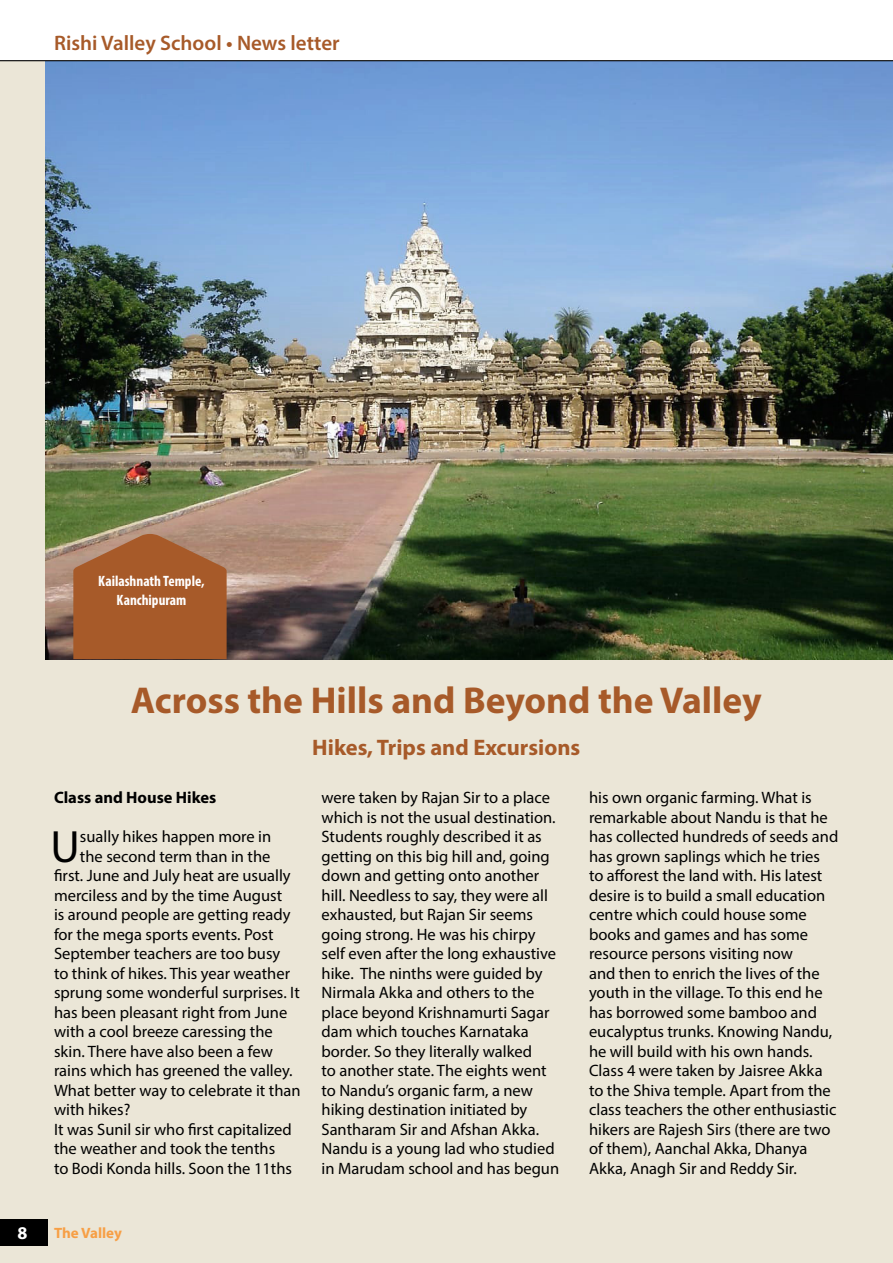
<style>
.page{position:relative;width:893px;height:1263px;background:#ebe6d7}
.page>*{position:absolute;margin:0;border:0;box-sizing:border-box;transform-origin:0 0}
.t1{font:45.45px "Myriad Pro";color:#000}
.t2{font:700 37.5px "Myriad Pro";color:#a75a29}
.t3{font:700 22.5px "Myriad Pro";color:#a75a29}
.t4{font:600 21px "Myriad Pro";color:#a75a29}
.t5{font:700 18px "Myriad Pro";color:#fff}
.t6{font:16.5px/19.5px "Myriad Pro";color:#000}
.t7{font:700 16.5px "Myriad Pro";color:#000}
.t8{font:700 condensed 15px/19.5px "Myriad Pro";color:#fff;text-align:center}
.t9{font:700 15px "Myriad Pro";color:#f79f45}
</style>
<div class="page">
<img style="left:45px;top:61px;width:848px;height:598px">
<div style="left:0;top:0;width:893px;height:61px;background:#fff"></div>
<svg style="left:73px;top:534px;width:154px;height:125px;background:#a76133"></svg>
<div style="left:0;top:1219px;width:47px;height:26px;background:#000"></div>
<p class="t4" style="left:54px;top:29px;width:287px">Rishi Valley School • News letter</p>
<p class="t8" style="left:98px;top:570px;width:108px">Kailashnath Temple,<br>Kanchipuram</p>
<h2 class="t2" style="left:131px;top:676px;width:632px">Across the Hills and Beyond the Valley</h2>
<h3 class="t3" style="left:312px;top:733px;width:270px">Hikes, Trips and Excursions</h3>
<p class="t7" style="left:54px;top:787px;width:164px">Class and House Hikes</p>
<h1 class="t1" style="left:51px;top:818px;width:31px">U</h1>
<p class="t6" style="left:80px;top:827px;width:193px">sually hikes happen more in</p>
<p class="t6" style="left:80px;top:846px;width:192px">the second term than in the</p>
<p class="t6" style="left:54px;top:866px;width:238px">first. June and July heat are usually</p>
<p class="t6" style="left:54px;top:885px;width:230px">merciless and by the time August</p>
<p class="t6" style="left:54px;top:905px;width:238px">is around people are getting ready</p>
<p class="t6" style="left:54px;top:924px;width:221px">for the mega sports events. Post</p>
<p class="t6" style="left:54px;top:944px;width:228px">September teachers are too busy</p>
<p class="t6" style="left:54px;top:963px;width:238px">to think of hikes. This year weather</p>
<p class="t6" style="left:54px;top:983px;width:247px">sprung some wonderful surprises. It</p>
<p class="t6" style="left:54px;top:1002px;width:235px">has been pleasant right from June</p>
<p class="t6" style="left:54px;top:1022px;width:220px">with a cool breeze caressing the</p>
<p class="t6" style="left:54px;top:1041px;width:220px">skin. There have also been a few</p>
<p class="t6" style="left:54px;top:1061px;width:240px">rains which has greened the valley.</p>
<p class="t6" style="left:54px;top:1080px;width:248px">What better way to celebrate it than</p>
<p class="t6" style="left:54px;top:1100px;width:78px">with hikes?</p>
<p class="t6" style="left:54px;top:1119px;width:239px">It was Sunil sir who first capitalized</p>
<p class="t6" style="left:54px;top:1139px;width:223px">the weather and took the tenths</p>
<p class="t6" style="left:54px;top:1158px;width:240px">to Bodi Konda hills. Soon the 11ths</p>
<p class="t5" style="left:18px;top:1221px;width:11px">8</p>
<p class="t9" style="left:54px;top:1223px;width:69px">The Valley</p>
<p class="t6" style="left:321px;top:788px;width:239px">were taken by Rajan Sir to a place which is not the usual destination.<br>Students roughly described it as getting on this big hill and, going down and getting onto another hill. Needless to say, they were all exhausted, but Rajan Sir seems going strong. He was his chirpy self even after the long exhaustive hike. The ninths were guided by<br>Nirmala Akka and others to the place beyond Krishnamurti Sagar dam which touches Karnataka border. So they literally walked<br>to another state. The eights went to Nandu’s organic farm, a new hiking destination initiated by<br>Santharam Sir and Afshan Akka.<br>Nandu is a young lad who studied in Marudam school and has begun</p>
<p class="t6" style="left:589px;top:788px;width:251px">his own organic farming. What is remarkable about Nandu is that he has collected hundreds of seeds and has grown saplings which he tries to afforest the land with. His latest desire is to build a small education centre which could house some books and games and has some resource persons visiting now<br>and then to enrich the lives of the youth in the village. To this end he has borrowed some bamboo and eucalyptus trunks. Knowing Nandu, he will build with his own hands.<br>Class 4 were taken by Jaisree Akka to the Shiva temple. Apart from the class teachers the other enthusiastic hikers are Rajesh Sirs (there are two of them), Aanchal Akka, Dhanya<br>Akka, Anagh Sir and Reddy Sir.</p>
</div>
